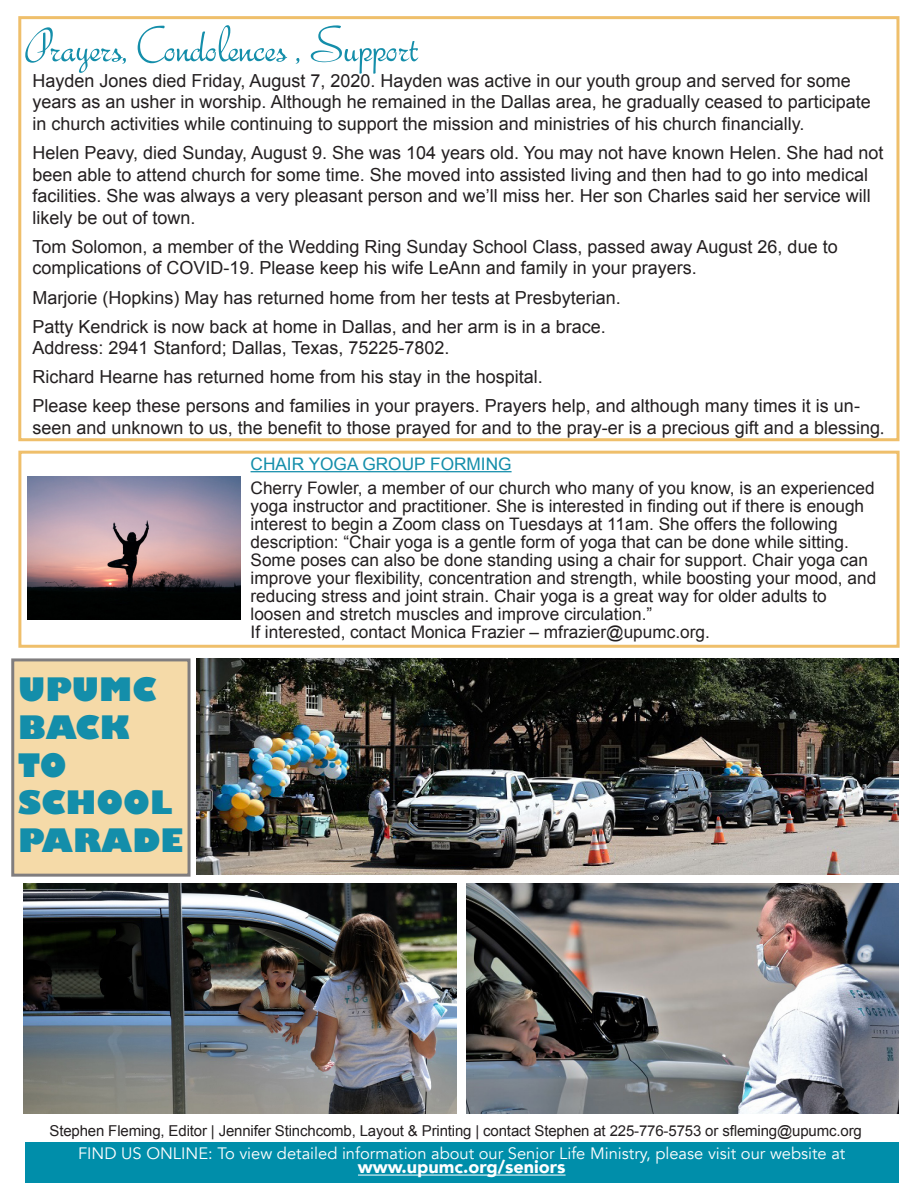
<style>
.page{position:relative;width:918px;height:1188px;background:#fff}
.page>*{position:absolute;margin:0;border:0;box-sizing:border-box;transform-origin:0 0}
.t1{font:52.5px "Bella Donna";color:#148eaa}
.t2{font:800 31.5px "Gill Sans";color:#148eaa}
.t3{font:18px/21.6px "Arial";color:#231f20}
.t4{font:900 18px "Avenir";color:#fff}
.t5{font:17.25px/18px "Arial";color:#231f20}
.t6{font:17.25px "Arial";color:#148eaa}
.t7{font:16.5px "Avenir";color:#fff}
.t8{font:15px "Arial";letter-spacing:-.01em;color:#231f20}
.s1{font-family:"Minion Pro"}
</style>
<div class="page">
<div style="left:25px;top:1143px;width:874px;height:40px;background:#008eaa"></div>
<hr style="left:358px;top:1175px;width:208px;height:1px;background:#fff">
<div style="left:18px;top:16px;width:881px;height:425px;border:3px solid #efbf6b"></div>
<div style="left:18px;top:451px;width:882px;height:197px;border:3px solid #efbf6b"></div>
<img style="left:28px;top:477px;width:212px;height:142px">
<hr style="left:251px;top:471px;width:261px;height:1px;background:#148eaa">
<img style="left:197px;top:658px;width:702px;height:216px">
<img style="left:466px;top:883px;width:433px;height:230px">
<img style="left:23px;top:883px;width:433px;height:230px">
<div style="left:13px;top:660px;width:176px;height:215px;background:#f5daa8"></div>
<p class="t1" style="left:24px;top:15px;width:395px">Prayers, Condolences , Support</p>
<p class="t3" style="left:33px;top:70px;width:840px">Hayden Jones died Friday, August 7, 2020. Hayden was active in our youth group and served for some years as an usher in worship. Although he remained in the Dallas area, he gradually ceased to participate in church activities while continuing to support the mission and ministries of his church financially.</p>
<p class="t3" style="left:33px;top:142px;width:852px">Helen Peavy, died Sunday, August 9. She was 104 years old. You may not have known Helen. She had not been able to attend church for some time. She moved into assisted living and then had to go into medical facilities. She was always a very pleasant person and we’ll miss her. Her son Charles said her service will likely be out of town.</p>
<p class="t3" style="left:33px;top:236px;width:807px">Tom Solomon, a member of the Wedding Ring Sunday School Class, passed away August 26, due to</p>
<p class="t3" style="left:33px;top:257px;width:666px">complications of COVID-19. Please keep his wife LeAnn and family in your prayers.</p>
<p class="t3" style="left:33px;top:287px;width:590px">Marjorie (Hopkins) May has returned home from her tests at Presbyterian.</p>
<p class="t3" style="left:33px;top:316px;width:575px">Patty Kendrick is now back at home in Dallas, and her arm is in a brace.</p>
<p class="t3" style="left:33px;top:337px;width:418px">Address: 2941 Stanford; Dallas, Texas, 75225-7802.</p>
<p class="t3" style="left:33px;top:366px;width:512px">Richard Hearne has returned home from his stay in the hospital.</p>
<p class="t3" style="left:33px;top:395px;width:853px">Please keep these persons and families in your prayers. Prayers help, and although many times it is un&shy;seen and unknown to us, the benefit to those prayed for and to the pray-er is a precious gift and a blessing<span class="s1">.</span></p>
<p class="t6" style="left:251px;top:453px;width:263px">CHAIR YOGA GROUP FORMING</p>
<p class="t5" style="left:251px;top:479px;width:626px">Cherry Fowler, a member of our church who many of you know, is an experienced yoga instructor and practitioner. She is interested in finding out if there is enough interest to begin a Zoom class on Tuesdays at 11am. She offers the following</p>
<p class="t5" style="left:251px;top:533px;width:600px">description: “Chair yoga is a gentle form of yoga that can be done while sitting.</p>
<p class="t5" style="left:251px;top:551px;width:627px">Some poses can also be done standing using a chair for support. Chair yoga can improve your flexibility, concentration and strength, while boosting your mood, and reducing stress and joint strain. Chair yoga is a great way for older adults to</p>
<p class="t5" style="left:251px;top:605px;width:403px">loosen and stretch muscles and improve circulation.”</p>
<p class="t5" style="left:251px;top:623px;width:461px">If interested, contact Monica Frazier – mfrazier@upumc.org.</p>
<p class="t2" style="left:18px;top:670px;width:140px">UPUMC</p>
<p class="t2" style="left:18px;top:707px;width:113px">BACK</p>
<p class="t2" style="left:18px;top:745px;width:50px">TO</p>
<p class="t2" style="left:18px;top:783px;width:155px">SCHOOL</p>
<p class="t2" style="left:18px;top:821px;width:166px">PARADE</p>
<p class="t8" style="left:49px;top:1121px;width:814px">Stephen Fleming, Editor | Jennifer Stinchcomb, Layout &amp; Printing | contact Stephen at 225-776-5753 or sfleming@upumc.org</p>
<p class="t7" style="left:78px;top:1144px;width:769px">FIND US ONLINE: To view detailed information about our Senior Life Ministry, please visit our website at</p>
<p class="t4" style="left:358px;top:1151px;width:209px">www.upumc.org/seniors</p>
</div>
